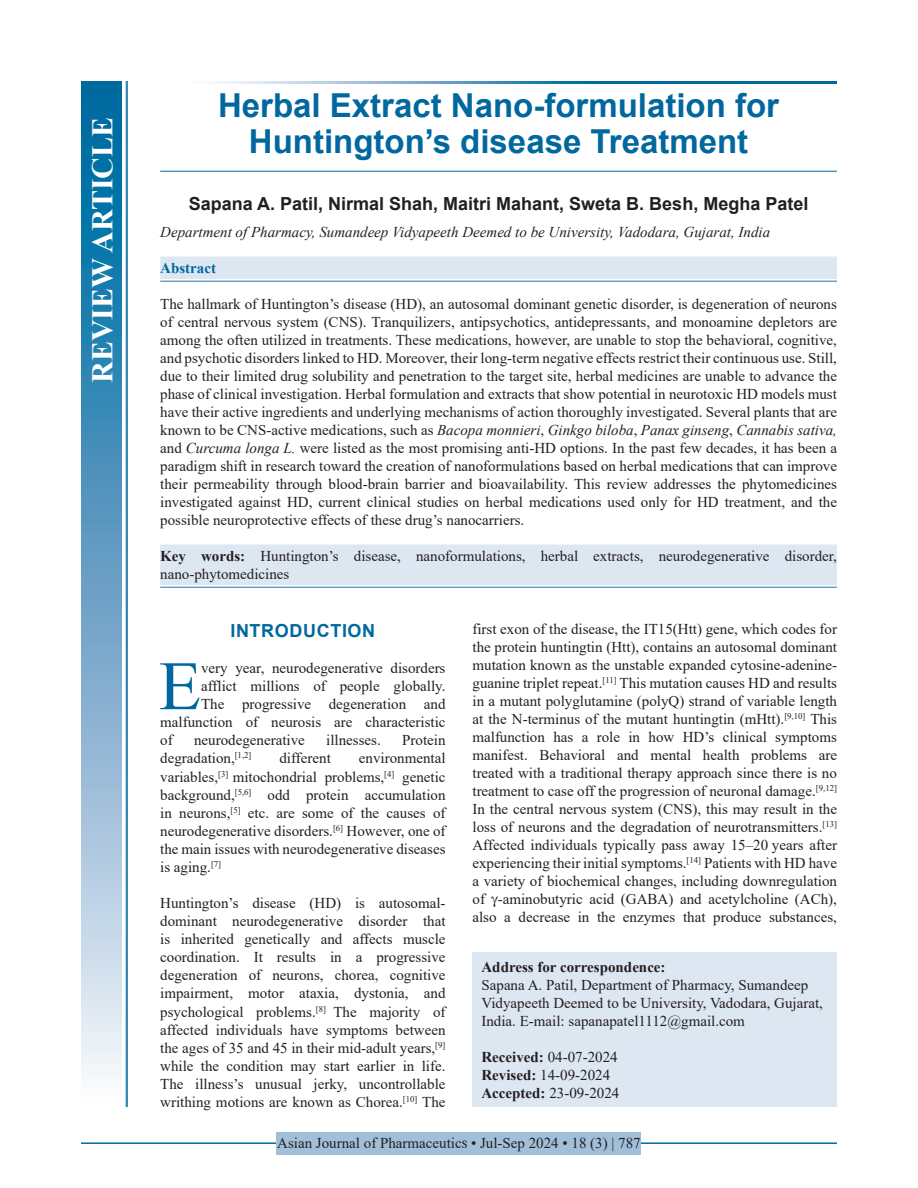
<style>
.page{position:relative;width:918px;height:1188px;background:#fff}
.page>*{position:absolute;margin:0;border:0;box-sizing:border-box;transform-origin:0 0}
.DROP_CAP_TX{font:69.3px "Times New Roman";color:#00689e}
.AT{font:700 33px/36px "Helvetica";color:#00689e;text-align:center}
.AH{font:700 30px "Times New Roman";color:#fff}
.AU{font:700 18px "Helvetica";color:#231f20}
.t1{font:700 18px "Helvetica";letter-spacing:.035em;color:#00689e}
.TX{font:15px/18px "Times New Roman";color:#231f20;text-align:justify}
.ABS{font:15px/18px "Times New Roman";color:#231f20;text-align:justify}
.DROP_CAP_TX-2{font:15px/18.1px "Times New Roman";color:#231f20;text-align:justify}
.ADD{font:15px/18px "Times New Roman";color:#231f20}
.KWD_2_L{font:15px/18px "Times New Roman";color:#231f20}
.AFF{font:italic 15px "Times New Roman";color:#231f20}
.HIS{font:15px/18px "Times New Roman";color:#231f20}
.RF{font:15px "Times New Roman";color:#231f20}
.ABSH{font:700 15px "Times New Roman";color:#00689e}
.s1{font-style:italic}
.s2{font-weight:700}
</style>
<div class="page">
<hr style="left:81px;top:1142px;width:756px;height:2px;background:#00689e">
<div style="left:277px;top:1132px;width:364px;height:22px;background:#a2bfda"></div>
<hr style="left:160px;top:171px;width:677px;height:1px;background:#00689e">
<div style="left:160px;top:257px;width:677px;height:22px;background:#dde7f2"></div>
<hr style="left:160px;top:281px;width:677px;height:1px;background:#6d9fc6">
<div style="left:160px;top:545px;width:677px;height:40px;background:#dde7f2"></div>
<hr style="left:160px;top:587px;width:677px;height:1px;background:#6d9fc6">
<div style="left:472px;top:953px;width:365px;height:154px;background:#dde7f2"></div>
<svg style="left:215px;top:81px;width:622px;height:3px;background:#4d94bc"></svg>
<div style="left:81px;top:81px;width:41px;height:1026px;background:linear-gradient(to bottom,#005e9a,#f6f0f9)"></div>
<hr style="left:127px;top:81px;width:1px;height:1026px;background:#00689e">
<hr style="left:126px;top:81px;width:1px;height:1026px;background:#00689e">
<p class="AH" style="left:81px;top:383px;width:267px;rotate:-90deg">REVIEW ARTICLE</p>
<p class="AT" style="left:218px;top:88px;width:563px">Herbal Extract Nano-formulation for<br>Huntington’s disease Treatment</p>
<p class="AU" style="left:189px;top:191px;width:621px">Sapana A. Patil, Nirmal Shah, Maitri Mahant, Sweta B. Besh, Megha Patel</p>
<p class="AFF" style="left:160px;top:222px;width:612px">Department of Pharmacy, Sumandeep Vidyapeeth Deemed to be University, Vadodara, Gujarat, India</p>
<p class="ABSH" style="left:160px;top:257px;width:57px">Abstract</p>
<p class="ABS" style="left:160px;top:295px;width:678px">The hallmark of Huntington’s disease (HD), an autosomal dominant genetic disorder, is degeneration of neurons of central nervous system (CNS). Tranquilizers, antipsychotics, antidepressants, and monoamine depletors are among the often utilized in treatments. These medications, however, are unable to stop the behavioral, cognitive, and psychotic disorders linked to HD. Moreover, their long-term negative effects restrict their continuous use. Still, due to their limited drug solubility and penetration to the target site, herbal medicines are unable to advance the phase of clinical investigation. Herbal formulation and extracts that show potential in neurotoxic HD models must have their active ingredients and underlying mechanisms of action thoroughly investigated. Several plants that are known to be CNS-active medications, such as <span class="s1">Bacopa monnieri</span>, <span class="s1">Ginkgo biloba</span>, <span class="s1">Panax ginseng</span>, <span class="s1">Cannabis sativa, </span>and <span class="s1">Curcuma longa L.</span> were listed as the most promising anti-HD options. In the past few decades, it has been a paradigm shift in research toward the creation of nanoformulations based on herbal medications that can improve their permeability through blood-brain barrier and bioavailability. This review addresses the phytomedicines investigated against HD, current clinical studies on herbal medications used only for HD treatment, and the possible neuroprotective effects of these drug’s nanocarriers.</p>
<p class="KWD_2_L" style="left:160px;top:547px;width:678px"><span class="s2">Key words:</span> Huntington’s disease, nanoformulations, herbal extracts, neurodegenerative disorder, nano-phytomedicines</p>
<h1 class="t1" style="left:230px;top:618px;width:146px">INTRODUCTION</h1>
<p class="DROP_CAP_TX" style="left:159px;top:637px;width:44px">E</p>
<p class="DROP_CAP_TX-2" style="left:201px;top:659px;width:246px">very year, neurodegenerative disorders</p>
<p class="DROP_CAP_TX-2" style="left:201px;top:677px;width:246px">afflict millions of people globally.</p>
<p class="DROP_CAP_TX-2" style="left:201px;top:695px;width:246px">The progressive degeneration and</p>
<p class="DROP_CAP_TX-2" style="left:160px;top:713px;width:287px">malfunction of neurosis are characteristic</p>
<p class="DROP_CAP_TX-2" style="left:160px;top:731px;width:14px">of</p>
<p class="DROP_CAP_TX-2" style="left:194px;top:731px;width:112px">neurodegenerative</p>
<p class="DROP_CAP_TX-2" style="left:326px;top:731px;width:56px">illnesses.</p>
<p class="DROP_CAP_TX-2" style="left:402px;top:731px;width:45px">Protein</p>
<p class="DROP_CAP_TX-2" style="left:160px;top:749px;width:93px">degradation,<sup>[1,2]</sup></p>
<p class="DROP_CAP_TX-2" style="left:279px;top:749px;width:53px">different</p>
<p class="DROP_CAP_TX-2" style="left:160px;top:749px;width:287px;text-indent:199px">environmental variables,<sup>[3]</sup> mitochondrial problems,<sup>[4]</sup> genetic background,<sup>[5,6]</sup> odd protein accumulation in neurons,<sup>[5]</sup> etc. are some of the causes of neurodegenerative disorders.<sup>[6]</sup> However, one of the main issues with neurodegenerative diseases is aging.<sup>[7]</sup></p>
<p class="TX" style="left:160px;top:893px;width:287px">Huntington’s disease (HD) is autosomal&shy;dominant neurodegenerative disorder that is inherited genetically and affects muscle coordination. It results in a progressive degeneration of neurons, chorea, cognitive impairment, motor ataxia, dystonia, and psychological problems.<sup>[8]</sup> The majority of affected individuals have symptoms between the ages of 35 and 45 in their mid-adult years,<sup>[9] </sup>while the condition may start earlier in life.<br>The illness’s unusual jerky, uncontrollable writhing motions are known as Chorea.<sup>[10]</sup> The</p>
<p class="TX" style="left:472px;top:620px;width:366px">first exon of the disease, the IT15(Htt) gene, which codes for the protein huntingtin (Htt), contains an autosomal dominant mutation known as the unstable expanded cytosine-adenine&shy;guanine triplet repeat.<sup>[11]</sup> This mutation causes HD and results in a mutant polyglutamine (polyQ) strand of variable length at the N-terminus of the mutant huntingtin (mHtt).<sup>[9,10]</sup> This malfunction has a role in how HD’s clinical symptoms manifest. Behavioral and mental health problems are treated with a traditional therapy approach since there is no treatment to case off the progression of neuronal damage.<sup>[9,12] </sup>In the central nervous system (CNS), this may result in the loss of neurons and the degradation of neurotransmitters.<sup>[13] </sup>Affected individuals typically pass away 15–20 years after experiencing their initial symptoms.<sup>[14]</sup> Patients with HD have a variety of biochemical changes, including downregulation of -aminobutyric acid (GABA) and acetylcholine (ACh), also a decrease in the enzymes that produce substances,</p>
<p class="ADD" style="left:482px;top:958px;width:343px"><span class="s2">Address for correspondence:<br></span>Sapana A. Patil, Department of Pharmacy, Sumandeep Vidyapeeth Deemed to be University, Vadodara, Gujarat, India. E-mail: sapanapatel1112@gmail.com</p>
<p class="HIS" style="left:482px;top:1048px;width:139px"><span class="s2">Received:</span> 04-07-2024<br><span class="s2">Revised:</span> 14-09-2024<br><span class="s2">Accepted:</span> 23-09-2024</p>
<p class="RF" style="left:277px;top:1133px;width:365px">Asian Journal of Pharmaceutics • Jul-Sep 2024 • 18 (3) | 787</p>
</div>
